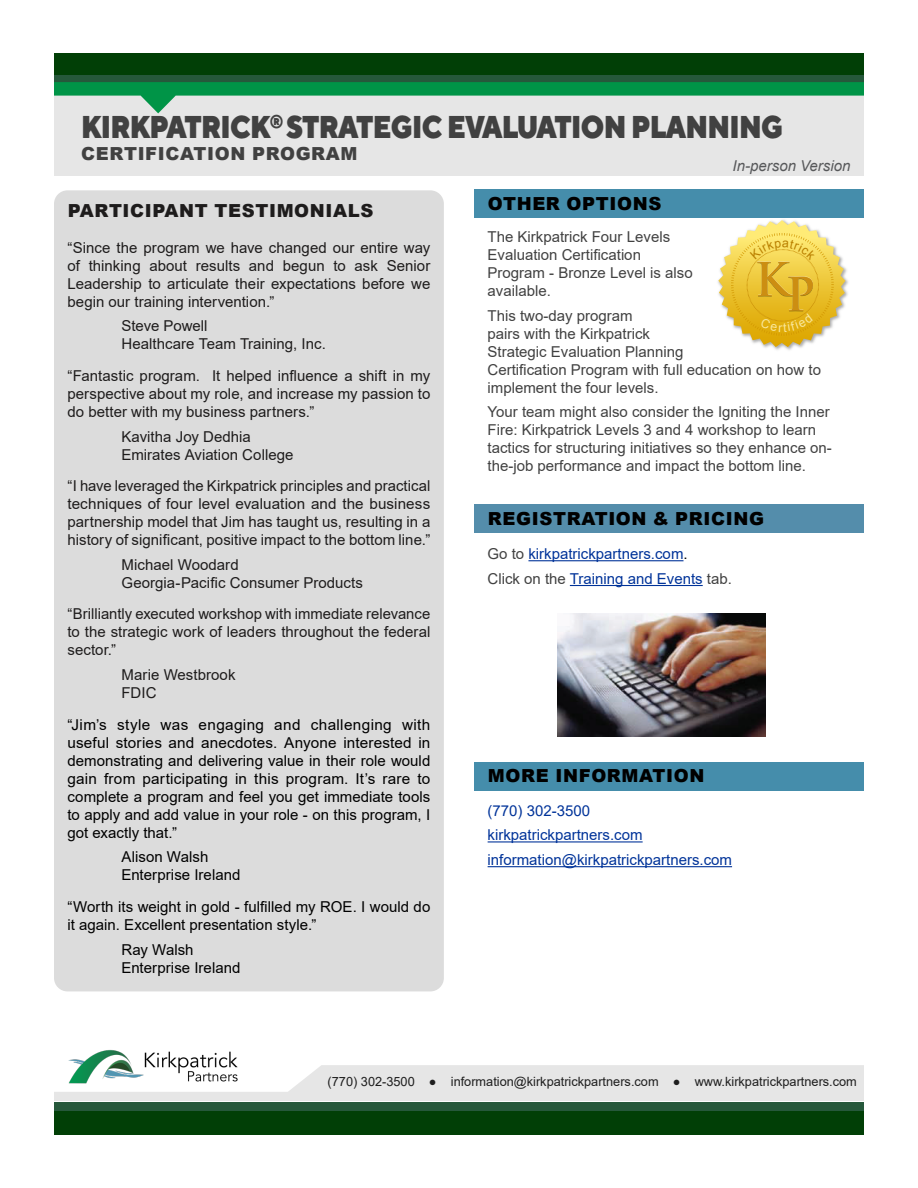
<style>
.page{position:relative;width:918px;height:1188px;background:#fff}
.page>*{position:absolute;margin:0;border:0;box-sizing:border-box;transform-origin:0 0}
.t1{font:900 31.5px "TT Norms";letter-spacing:-.025em;color:#414141;scale:.87 1}
.t2{font:900 18px "Arial";letter-spacing:.035em;color:#000}
.t3{font:900 18px "Arial";letter-spacing:.035em;color:#1e1c1c}
.t4{font:900 18px "Arial";letter-spacing:.035em;color:#414141}
.bullets{font:15px/18px "Arial";letter-spacing:.005em;color:#000;text-align:justify}
.t5{font:15px/18px "Arial";color:#414141}
.bullets-2{font:15px/18px "Arial";letter-spacing:.005em;color:#1e1c1c;text-align:justify}
.Testimonials{font:15px/18px "Arial";color:#1e1c1c;text-align:justify}
.t6{font:15px "Arial";color:#039}
.t7{font:italic 15px "Arial";color:#57585a}
.t8{font:12.75px "Arial";color:#1e1e1e}
.s1{color:#414141}
.s2{color:#000}
</style>
<div class="page">
<div style="left:54px;top:1112px;width:810px;height:23px;background:#013f06"></div>
<div style="left:54px;top:1103px;width:810px;height:8px;background:#26583b"></div>
<svg style="left:54px;top:1065px;width:810px;height:36px;background:#e8e8e8"></svg>
<div style="left:54px;top:75px;width:810px;height:9px;background:#26583b"></div>
<div style="left:54px;top:54px;width:810px;height:21px;background:#013f06"></div>
<div style="left:54px;top:95px;width:810px;height:81px;background:#e6e6e6"></div>
<svg style="left:54px;top:82px;width:810px;height:31px"></svg>
<img style="left:67px;top:1050px;width:181px;height:38px">
<div style="left:474px;top:505px;width:390px;height:28px;background:#548dab"></div>
<div style="left:474px;top:189px;width:390px;height:29px;background:#458dab"></div>
<div style="left:54px;top:190px;width:390px;height:801px;background:#dcdcdc;border-radius:14px"></div>
<div style="left:474px;top:762px;width:390px;height:28px;background:#458dab"></div>
<img style="left:764px;top:268px;width:84px;height:82px">
<img style="left:557px;top:613px;width:209px;height:124px">
<hr style="left:528px;top:560px;width:156px;height:1px;background:#039">
<hr style="left:570px;top:585px;width:133px;height:1px;background:#039">
<hr style="left:488px;top:841px;width:155px;height:1px;background:#039">
<hr style="left:488px;top:866px;width:244px;height:1px;background:#039">
<svg style="left:718px;top:220px;width:127px;height:127px"></svg>
<h1 class="t1" style="left:81px;top:107px;width:809px">KIRKPATRICK<sup>®</sup> STRATEGIC EVALUATION PLANNING</h1>
<p class="t4" style="left:81px;top:140px;width:278px">CERTIFICATION PROGRAM</p>
<p class="t7" style="left:733px;top:156px;width:119px">In-person Version</p>
<p class="t3" style="left:68px;top:197px;width:307px">PARTICIPANT TESTIMONIALS</p>
<p class="Testimonials" style="left:68px;top:238px;width:364px">“Since the program we have changed our entire way of thinking about results and begun to ask Senior Leadership to articulate their expectations before we begin our training intervention.”</p>
<p class="Testimonials" style="left:122px;top:317px;width:88px">Steve Powell</p>
<p class="Testimonials" style="left:122px;top:335px;width:206px">Healthcare Team Training, Inc.</p>
<p class="Testimonials" style="left:68px;top:367px;width:364px">“Fantastic program. It helped influence a shift in my perspective about my role, and increase my passion to do better with my business partners.”</p>
<p class="Testimonials" style="left:122px;top:427px;width:131px">Kavitha Joy Dedhia</p>
<p class="Testimonials" style="left:122px;top:445px;width:174px">Emirates Aviation College</p>
<p class="bullets-2" style="left:68px;top:477px;width:364px">“I have leveraged the Kirkpatrick principles and practical techniques of four level evaluation and the business partnership model that Jim has taught us, resulting in a history of significant, positive impact to the bottom line.”</p>
<p class="bullets-2" style="left:122px;top:556px;width:119px">Michael Woodard</p>
<p class="bullets-2" style="left:122px;top:574px;width:243px">Georgia-Pacific Consumer Products</p>
<p class="bullets-2" style="left:68px;top:605px;width:364px">“Brilliantly executed workshop with immediate relevance to the strategic work of leaders throughout the federal sector.”</p>
<p class="bullets-2" style="left:122px;top:666px;width:116px">Marie Westbrook</p>
<p class="bullets-2" style="left:122px;top:684px;width:37px">FDIC</p>
<p class="bullets" style="left:68px;top:715px;width:364px">“Jim’s style was engaging and challenging with useful stories and anecdotes. Anyone interested in demonstrating and delivering value in their role would gain from participating in this program. It’s rare to complete a program and feel you get immediate tools to apply and add value in your role - on this program, I got exactly that.”</p>
<p class="bullets" style="left:122px;top:848px;width:88px">Alison Walsh</p>
<p class="bullets" style="left:122px;top:866px;width:120px">Enterprise Ireland</p>
<p class="bullets" style="left:68px;top:898px;width:364px">“Worth its weight in gold - fulfilled my ROE. I would do it again. Excellent presentation style.”</p>
<p class="bullets" style="left:122px;top:940px;width:74px">Ray Walsh</p>
<p class="bullets" style="left:122px;top:958px;width:120px">Enterprise Ireland</p>
<p class="t2" style="left:488px;top:190px;width:175px">OTHER OPTIONS</p>
<p class="t5" style="left:488px;top:228px;width:207px">The Kirkpatrick Four Levels<br>Evaluation Certification<br>Program - Bronze Level is also available.</p>
<p class="t5" style="left:488px;top:306px;width:335px">This two-day program<br>pairs with the Kirkpatrick<br>Strategic Evaluation Planning<br>Certification Program with full education on how to implement the four levels.</p>
<p class="t5" style="left:488px;top:403px;width:346px">Your team might also consider the Igniting the Inner Fire: Kirkpatrick Levels 3 and 4 workshop to learn tactics for structuring initiatives so they enhance on&shy;the-job performance and impact the bottom line.</p>
<p class="t2" style="left:488px;top:506px;width:278px">REGISTRATION &amp; PRICING</p>
<p class="t6" style="left:488px;top:544px;width:202px"><span class="s1">Go to</span> kirkpatrickpartners.com<span class="s2">.</span></p>
<p class="t6" style="left:488px;top:568px;width:246px"><span class="s1">Click on the</span> Training and Events <span class="s1">tab.</span></p>
<p class="t2" style="left:488px;top:763px;width:218px">MORE INFORMATION</p>
<p class="t6" style="left:488px;top:800px;width:104px">(770) 302-3500</p>
<p class="t6" style="left:488px;top:825px;width:157px">kirkpatrickpartners.com</p>
<p class="t6" style="left:488px;top:850px;width:246px">information@kirkpatrickpartners.com</p>
<p class="t8" style="left:328px;top:1073px;width:531px">(770) 302-3500 ● information@kirkpatrickpartners.com ● www.kirkpatrickpartners.com</p>
</div>
